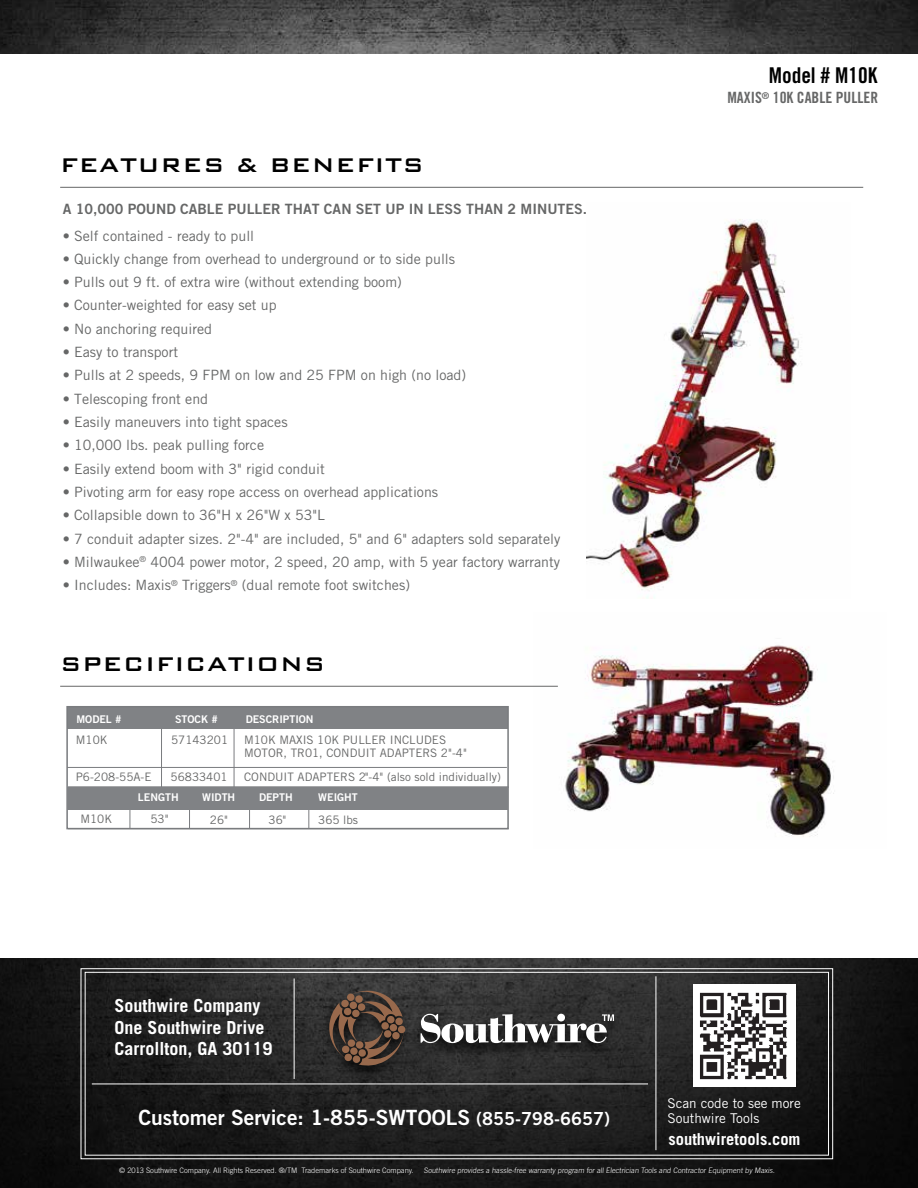
<style>
.page{position:relative;width:918px;height:1188px;background:#fff}
.page>*{position:absolute;margin:0;border:0;box-sizing:border-box;transform-origin:0 0}
.t1{font:500 26.4px "Bank Gothic BT";letter-spacing:.025em;color:#000}
.t2{font:21.75px "Trade Gothic LT Std Bd Cn 20";color:#000}
.t3{font:21px "Trade Gothic LT Std Bd 2";color:#fff}
.t4{font:700 18px/21.6px "Trade Gothic LT Std";color:#fff}
.t5{font:700 16.5px "Trade Gothic LT Std";color:#fff}
.t6{font:15.6px "Trade Gothic LT Std Bd Cn 20";color:#666767}
.t7{font:14.25px "Trade Gothic LT Std";color:#666767}
.t8{font:14.25px "Trade Gothic LT Std Bd 2";color:#666767}
.t9{font:13.5px "Trade Gothic LT Std";color:#fff}
.t10{font:11.7px/13.6px "Trade Gothic LT Std";color:#666767}
.t11{font:10.65px "Trade Gothic LT Std Bd 2";color:#fff}
.t12{font:300 7.5px "Trade Gothic LT Std";color:#fff}
.s1{font-size:18px}
</style>
<div class="page">
<img style="left:0;top:0;width:918px;height:54px">
<svg style="left:0;top:958px;width:918px;height:230px;background:#1d1d1d"></svg>
<div style="left:81px;top:968px;width:752px;height:191px;border:1px solid #fff"></div>
<div style="left:85px;top:972px;width:744px;height:184px;border:1px solid #fff"></div>
<hr style="left:92px;top:1084px;width:556px;height:1px;background:#fff">
<hr style="left:656px;top:976px;width:1px;height:174px;background:#fff">
<hr style="left:294px;top:978px;width:1px;height:101px;background:#fff">
<img style="left:693px;top:986px;width:102px;height:101px">
<div style="left:322px;top:990px;width:300px;height:90px;background:#000;opacity:.75"></div>
<svg style="left:329px;top:989px;width:77px;height:78px;background:#513f35"></svg>
<svg style="left:421px;top:1014px;width:193px;height:29px"></svg>
<img style="left:586px;top:219px;width:215px;height:379px">
<img style="left:533px;top:645px;width:301px;height:192px">
<hr style="left:60px;top:187px;width:803px;height:1px;background:#666767">
<hr style="left:60px;top:686px;width:498px;height:1px;background:#666767">
<hr style="left:189px;top:794px;width:1px;height:35px;background:#7a7c7f">
<hr style="left:308px;top:796px;width:1px;height:33px;background:#7a7c7f">
<hr style="left:130px;top:792px;width:1px;height:37px;background:#7a7c7f">
<hr style="left:161px;top:727px;width:1px;height:61px;background:#7a7c7f">
<hr style="left:234px;top:727px;width:1px;height:61px;background:#7a7c7f">
<div style="left:67px;top:707px;width:441px;height:22px;background:#808285"></div>
<div style="left:66px;top:706px;width:443px;height:123px;border:2px solid #7a7c7f"></div>
<hr style="left:68px;top:828px;width:441px;height:1px;background:#7a7c7f">
<hr style="left:68px;top:787px;width:441px;height:1px;background:#7a7c7f">
<hr style="left:249px;top:796px;width:1px;height:33px;background:#7a7c7f">
<div style="left:67px;top:787px;width:441px;height:22px;background:#808285"></div>
<hr style="left:67px;top:767px;width:440px;height:1px;background:#7a7c7f">
<h1 class="t1" style="left:60px;top:150px;width:365px">FEATURES &amp; BENEFITS</h1>
<p class="t8" style="left:63px;top:200px;width:526px">A 10,000 POUND CABLE PULLER THAT CAN SET UP IN LESS THAN 2 MINUTES.</p>
<p class="t7" style="left:63px;top:227px;width:193px">• Self contained - ready to pull</p>
<p class="t7" style="left:63px;top:250px;width:394px">• Quickly change from overhead to underground or to side pulls</p>
<p class="t7" style="left:63px;top:274px;width:341px">• Pulls out 9 ft. of extra wire (without extending boom)</p>
<p class="t7" style="left:63px;top:297px;width:215px">• Counter-weighted for easy set up</p>
<p class="t7" style="left:63px;top:320px;width:151px">• No anchoring required</p>
<p class="t7" style="left:63px;top:343px;width:117px">• Easy to transport</p>
<p class="t7" style="left:63px;top:367px;width:405px">• Pulls at 2 speeds, 9 FPM on low and 25 FPM on high (no load)</p>
<p class="t7" style="left:63px;top:390px;width:147px">• Telescoping front end</p>
<p class="t7" style="left:63px;top:413px;width:226px">• Easily maneuvers into tight spaces</p>
<p class="t7" style="left:63px;top:437px;width:203px">• 10,000 lbs. peak pulling force</p>
<p class="t7" style="left:63px;top:460px;width:264px">• Easily extend boom with 3" rigid conduit</p>
<p class="t7" style="left:63px;top:483px;width:377px">• Pivoting arm for easy rope access on overhead applications</p>
<p class="t7" style="left:63px;top:507px;width:264px">• Collapsible down to 36"H x 26"W x 53"L</p>
<p class="t7" style="left:63px;top:530px;width:499px">• 7 conduit adapter sizes. 2"-4" are included, 5" and 6" adapters sold separately</p>
<p class="t7" style="left:63px;top:553px;width:499px">• Milwaukee<sup>®</sup> 4004 power motor, 2 speed, 20 amp, with 5 year factory warranty</p>
<p class="t7" style="left:63px;top:577px;width:349px">• Includes: Maxis<sup>®</sup> Triggers<sup>®</sup> (dual remote foot switches)</p>
<h1 class="t1" style="left:60px;top:649px;width:266px">SPECIFICATIONS</h1>
<p class="t11" style="left:76px;top:712px;width:47px">MODEL #</p>
<p class="t11" style="left:175px;top:712px;width:44px">STOCK #</p>
<p class="t11" style="left:246px;top:712px;width:69px">DESCRIPTION</p>
<p class="t10" style="left:171px;top:733px;width:58px">57143201</p>
<p class="t10" style="left:244px;top:733px;width:224px">M10K MAXIS 10K PULLER INCLUDES<br>MOTOR, TR01, CONDUIT ADAPTERS 2"-4"</p>
<p class="t10" style="left:244px;top:770px;width:258px">CONDUIT ADAPTERS 2"-4" (also sold individually)</p>
<p class="t11" style="left:138px;top:791px;width:42px">LENGTH</p>
<p class="t11" style="left:202px;top:791px;width:35px">WIDTH</p>
<p class="t11" style="left:259px;top:791px;width:35px">DEPTH</p>
<p class="t11" style="left:318px;top:791px;width:41px">WEIGHT</p>
<p class="t10" style="left:76px;top:733px;width:33px">M10K</p>
<p class="t10" style="left:76px;top:770px;width:77px">P6-208-55A-E</p>
<p class="t10" style="left:171px;top:770px;width:58px">56833401</p>
<p class="t10" style="left:80px;top:812px;width:33px">M10K</p>
<p class="t10" style="left:150px;top:812px;width:20px">53"</p>
<p class="t10" style="left:210px;top:812px;width:20px">26"</p>
<p class="t10" style="left:269px;top:812px;width:19px">36"</p>
<p class="t10" style="left:318px;top:812px;width:41px">365 lbs</p>
<p class="t4" style="left:114px;top:995px;width:160px">Southwire Company<br>One Southwire Drive<br>Carrollton, GA 30119</p>
<h2 class="t2" style="left:769px;top:62px;width:110px">Model # M10K</h2>
<p class="t6" style="left:727px;top:88px;width:152px">MAXIS<sup>®</sup> 10K CABLE PULLER</p>
<p class="t9" style="left:667px;top:1095px;width:135px">Scan code to see more</p>
<h3 class="t3" style="left:138px;top:1105px;width:473px">Customer Service: 1-855-SWTOOLS <span class="s1">(855-798-6657)</span></h3>
<p class="t9" style="left:667px;top:1110px;width:94px">Southwire Tools</p>
<p class="t5" style="left:669px;top:1129px;width:133px">southwiretools.com</p>
<p class="t12" style="left:119px;top:1166px;width:296px">© 2013 Southwire Company. All Rights Reserved. ®/TM Trademarks of Southwire Company.</p>
<p class="t12" style="left:424px;top:1166px;width:354px">Southwire provides a hassle-free warranty program for all Electrician Tools and Contractor Equipment by Maxis.</p>
</div>
